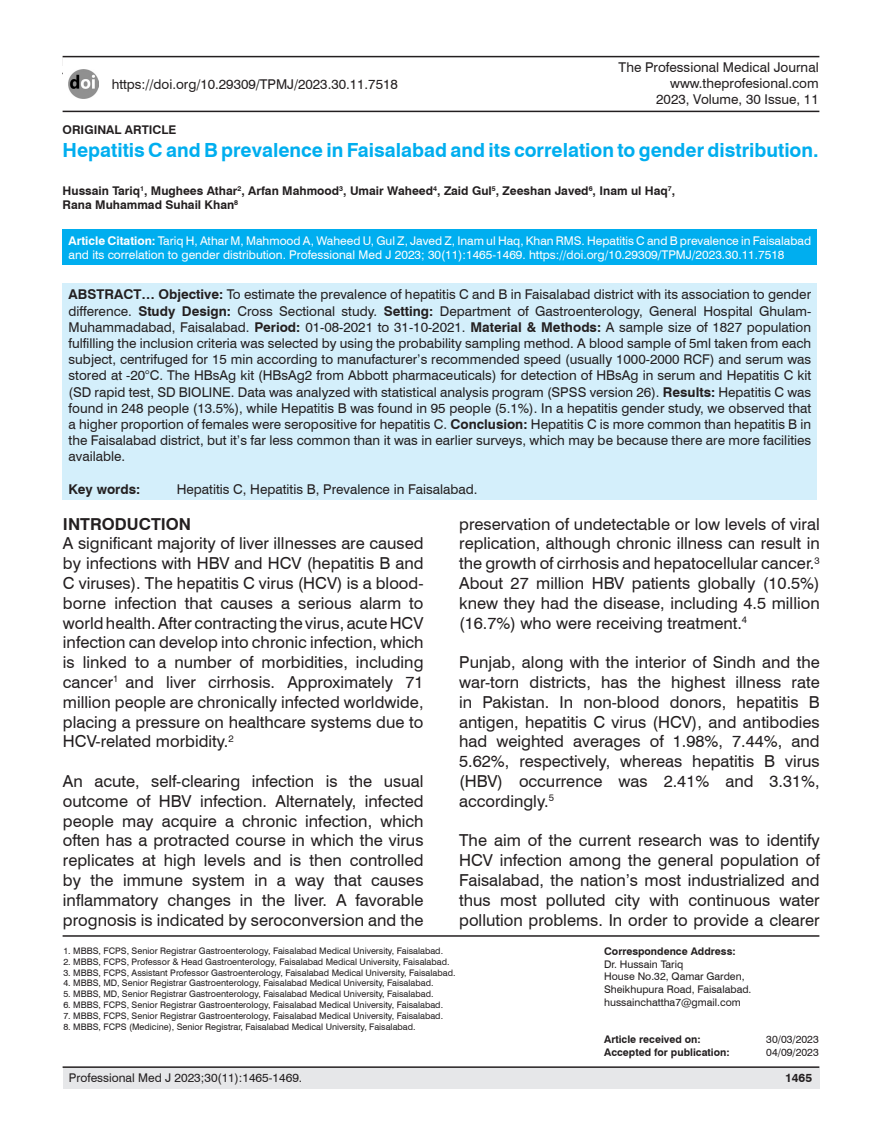
<style>
.page{position:relative;width:882px;height:1145px;background:#fff}
.page>*{position:absolute;margin:0;border:0;box-sizing:border-box;transform-origin:0 0}
.t1{font:700 19.5px "Swiss 721 BT";color:#00aeef}
.Normal__Web{font:16.5px/19.8px "Swiss 721 BT";color:#231f20;text-align:justify}
.t2{font:700 16.5px "Swiss 721 BT";color:#231f20}
.t3{font:13.5px/16.2px "Swiss 721 BT";color:#231f20;text-align:justify}
.t4{font:700 13.5px "Swiss 721 BT";color:#231f20}
.t5{font:12px/14.4px "Swiss 721 BT";color:#fff}
.t6{font:700 12px "Swiss 721 BT";color:#231f20}
.t7{font:12px "Swiss 721 BT";color:#231f20}
.No_Spacing{font:10.5px "Swiss 721 BT";color:#231f20}
.No_Spacing-2{font:700 10.5px "Swiss 721 BT";color:#231f20}
.t8{font:9px "Swiss 721 BT";color:#231f20}
.s1{font-weight:700}
</style>
<div class="page">
<hr style="left:62px;top:73px;width:756px;height:1px;background:#231f20">
<div style="left:63px;top:1068px;width:756px;height:20px;background:#e6e7e9"></div>
<hr style="left:63px;top:1066px;width:756px;height:2px;background:#231f20">
<div style="left:63px;top:56px;width:756px;height:56px;background:#fff"></div>
<hr style="left:63px;top:56px;width:756px;height:1px;background:#231f20">
<hr style="left:63px;top:111px;width:756px;height:1px;background:#231f20">
<hr style="left:63px;top:935px;width:756px;height:1px;background:#231f20">
<div style="left:63px;top:230px;width:753px;height:35px;background:#00aeef"></div>
<div style="left:63px;top:283px;width:753px;height:217px;background:#d4effb"></div>
<img style="left:68px;top:69px;width:30px;height:30px">
<p class="t3" style="left:112px;top:76px;width:287px">https://doi.org/10.29309/TPMJ/2023.30.11.7518</p>
<p class="t3" style="left:618px;top:58px;width:201px">The Professional Medical Journal</p>
<p class="t3" style="left:670px;top:75px;width:150px">www.theprofesional.com</p>
<p class="t3" style="left:656px;top:91px;width:164px">2023, Volume, 30 Issue, 11</p>
<p class="t6" style="left:63px;top:121px;width:115px">ORIGINAL ARTICLE</p>
<p class="t1" style="left:63px;top:136px;width:757px">Hepatitis C and B prevalence in Faisalabad and its correlation to gender distribution.</p>
<p class="t6" style="left:63px;top:182px;width:614px">Hussain Tariq<sup>1</sup>, Mughees Athar<sup>2</sup>, Arfan Mahmood<sup>3</sup>, Umair Waheed<sup>4</sup>, Zaid Gul<sup>5</sup>, Zeeshan Javed<sup>6</sup>, Inam ul Haq<sup>7</sup>,</p>
<p class="t6" style="left:63px;top:197px;width:177px">Rana Muhammad Suhail Khan<sup>8</sup></p>
<p class="t5" style="left:69px;top:233px;width:743px"><span class="s1">Article Citation:</span> Tariq H, Athar M, Mahmood A, Waheed U, Gul Z, Javed Z, Inam ul Haq, Khan RMS. Hepatitis C and B prevalence in Faisalabad and its correlation to gender distribution. Professional Med J 2023; 30(11):1465-1469. https://doi.org/10.29309/TPMJ/2023.30.11.7518</p>
<p class="t3" style="left:69px;top:286px;width:743px"><span class="s1">ABSTRACT… Objective:</span> To estimate the prevalence of hepatitis C and B in Faisalabad district with its association to gender difference. <span class="s1">Study Design:</span> Cross Sectional study. <span class="s1">Setting:</span> Department of Gastroenterology, General Hospital Ghulam-Muhammadabad, Faisalabad. <span class="s1">Period:</span> 01-08-2021 to 31-10-2021. <span class="s1">Material &amp; Methods:</span> A sample size of 1827 population fulfilling the inclusion criteria was selected by using the probability sampling method. A blood sample of 5ml taken from each subject, centrifuged for 15 min according to manufacturer’s recommended speed (usually 1000-2000 RCF) and serum was stored at -20°C. The HBsAg kit (HBsAg2 from Abbott pharmaceuticals) for detection of HBsAg in serum and Hepatitis C kit (SD rapid test, SD BIOLINE. Data was analyzed with statistical analysis program (SPSS version 26). <span class="s1">Results:</span> Hepatitis C was found in 248 people (13.5%), while Hepatitis B was found in 95 people (5.1%). In a hepatitis gender study, we observed that a higher proportion of females were seropositive for hepatitis C. <span class="s1">Conclusion:</span> Hepatitis C is more common than hepatitis B in the Faisalabad district, but it’s far less common than it was in earlier surveys, which may be because there are more facilities available.</p>
<p class="t4" style="left:69px;top:480px;width:73px">Key words:</p>
<p class="t3" style="left:177px;top:480px;width:302px">Hepatitis C, Hepatitis B, Prevalence in Faisalabad.</p>
<p class="t2" style="left:63px;top:512px;width:130px">INTRODUCTION</p>
<p class="Normal__Web" style="left:63px;top:533px;width:362px">A significant majority of liver illnesses are caused by infections with HBV and HCV (hepatitis B and C viruses). The hepatitis C virus (HCV) is a blood&shy;borne infection that causes a serious alarm to world health. After contracting the virus, acute HCV infection can develop into chronic infection, which is linked to a number of morbidities, including cancer<sup>1</sup> and liver cirrhosis. Approximately 71 million people are chronically infected worldwide, placing a pressure on healthcare systems due to HCV-related morbidity.<sup>2</sup></p>
<p class="Normal__Web" style="left:63px;top:770px;width:362px">An acute, self-clearing infection is the usual outcome of HBV infection. Alternately, infected people may acquire a chronic infection, which often has a protracted course in which the virus replicates at high levels and is then controlled by the immune system in a way that causes inflammatory changes in the liver. A favorable prognosis is indicated by seroconversion and the</p>
<p class="Normal__Web" style="left:459px;top:513px;width:362px">preservation of undetectable or low levels of viral replication, although chronic illness can result in the growth of cirrhosis and hepatocellular cancer.<sup>3<br></sup>About 27 million HBV patients globally (10.5%) knew they had the disease, including 4.5 million (16.7%) who were receiving treatment.<sup>4</sup></p>
<p class="Normal__Web" style="left:459px;top:652px;width:362px">Punjab, along with the interior of Sindh and the war-torn districts, has the highest illness rate in Pakistan. In non-blood donors, hepatitis B antigen, hepatitis C virus (HCV), and antibodies had weighted averages of 1.98%, 7.44%, and 5.62%, respectively, whereas hepatitis B virus (HBV) occurrence was 2.41% and 3.31%, accordingly.<sup>5</sup></p>
<p class="Normal__Web" style="left:459px;top:830px;width:362px">The aim of the current research was to identify HCV infection among the general population of Faisalabad, the nation’s most industrialized and thus most polluted city with continuous water pollution problems. In order to provide a clearer</p>
<p class="t8" style="left:63px;top:944px;width:381px">1. MBBS, FCPS, Senior Registrar Gastroenterology, Faisalabad Medical University, Faisalabad.</p>
<p class="t8" style="left:63px;top:955px;width:387px">2. MBBS, FCPS, Professor &amp; Head Gastroenterology, Faisalabad Medical University, Faisalabad.</p>
<p class="t8" style="left:63px;top:966px;width:393px">3. MBBS, FCPS, Assistant Professor Gastroenterology, Faisalabad Medical University, Faisalabad.</p>
<p class="t8" style="left:63px;top:977px;width:371px">4. MBBS, MD, Senior Registrar Gastroenterology, Faisalabad Medical University, Faisalabad.</p>
<p class="t8" style="left:63px;top:987px;width:371px">5. MBBS, MD, Senior Registrar Gastroenterology, Faisalabad Medical University, Faisalabad.</p>
<p class="t8" style="left:63px;top:998px;width:381px">6. MBBS, FCPS, Senior Registrar Gastroenterology, Faisalabad Medical University, Faisalabad.</p>
<p class="t8" style="left:63px;top:1009px;width:381px">7. MBBS, FCPS, Senior Registrar Gastroenterology, Faisalabad Medical University, Faisalabad.</p>
<p class="t8" style="left:63px;top:1020px;width:353px">8. MBBS, FCPS (Medicine), Senior Registrar, Faisalabad Medical University, Faisalabad.</p>
<p class="No_Spacing-2" style="left:604px;top:944px;width:133px">Correspondence Address:</p>
<p class="No_Spacing" style="left:604px;top:956px;width:81px">Dr. Hussain Tariq</p>
<p class="No_Spacing" style="left:604px;top:969px;width:142px">House No.32, Qamar Garden,</p>
<p class="No_Spacing" style="left:604px;top:982px;width:149px">Sheikhupura Road, Faisalabad.</p>
<p class="No_Spacing" style="left:604px;top:994px;width:138px">hussainchattha7@gmail.com</p>
<p class="No_Spacing-2" style="left:604px;top:1032px;width:98px">Article received on:</p>
<p class="No_Spacing" style="left:766px;top:1032px;width:54px">30/03/2023</p>
<p class="No_Spacing-2" style="left:604px;top:1045px;width:127px">Accepted for publication:</p>
<p class="No_Spacing" style="left:766px;top:1045px;width:54px">04/09/2023</p>
<p class="t7" style="left:69px;top:1069px;width:235px">Professional Med J 2023;30(11):1465-1469.</p>
<p class="t6" style="left:784px;top:1069px;width:28px">1465</p>
</div>
